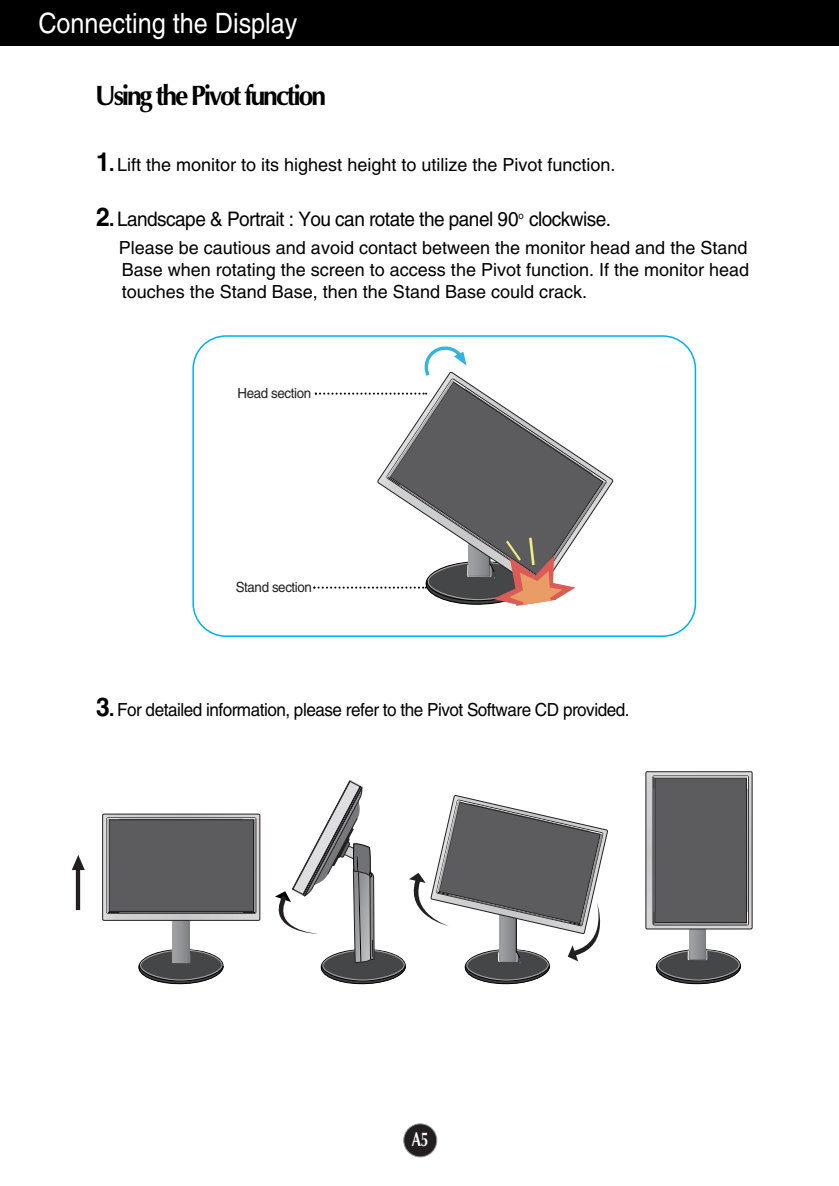
<style>
.page{position:relative;width:839px;height:1186px;background:#fff}
.page>*{position:absolute;margin:0;border:0;box-sizing:border-box;transform-origin:0 0}
.t1{font:700 28px "Optima";letter-spacing:-.085em;color:#000;scale:.95 1}
.t2{font:28px "Helvetica";color:#fff;scale:.9 1}
.t3{font:20px "Helvetica";letter-spacing:-.03em;color:#000;scale:.95 1}
.t4{font:700 20px "Optima";color:#fff;scale:.7 1}
.t5{font:18px/22px "Helvetica";color:#000;text-align:justify}
.t6{font:18px "Helvetica";letter-spacing:-.03em;color:#000;scale:.95 1}
.t7{font:14px "Helvetica";letter-spacing:-.03em;color:#231f20;scale:.95 1}
.s1{font-weight:700;font-size:26px}
.s2{font-weight:700;font-size:20px}
.s3{font-weight:700}
</style>
<div class="page">
<div style="left:403px;top:1123px;width:34px;height:33px;background:#231f20;border-radius:50%"></div>
<div style="left:403px;top:1123px;width:34px;height:34px;border:1px solid #939598;border-radius:50%"></div>
<div style="left:0;top:0;width:839px;height:45px;background:#000"></div>
<svg style="left:275px;top:780px;width:333px;height:205px"></svg>
<img style="left:689px;top:928px;width:17px;height:20px">
<svg style="left:655px;top:948px;width:86px;height:36px"></svg>
<img style="left:646px;top:771px;width:106px;height:157px">
<div style="left:645px;top:771px;width:107px;height:157px;border:1px solid #231f20"></div>
<div style="left:653px;top:776px;width:94px;height:148px;background:#5c5c5f"></div>
<svg style="left:138px;top:948px;width:86px;height:36px"></svg>
<img style="left:173px;top:920px;width:17px;height:42px">
<img style="left:103px;top:813px;width:157px;height:107px">
<div style="left:102px;top:813px;width:158px;height:107px;border:1px solid #231f20"></div>
<div style="left:107px;top:817px;width:149px;height:96px;border:1px solid #231f20"></div>
<svg style="left:107px;top:818px;width:149px;height:94px;background:#5d5d60"></svg>
<svg style="left:72px;top:855px;width:13px;height:54px"></svg>
<div style="left:192px;top:335px;width:504px;height:301px;border:2px solid #00aeef;border-radius:33px"></div>
<svg style="left:313px;top:346px;width:292px;height:260px"></svg>
<h1 class="t2" style="left:38px;top:13px;width:289px">Connecting the Display</h1>
<h1 class="t1" style="left:95px;top:84px;width:244px">Using the Pivot function</h1>
<p class="t5" style="left:96px;top:155px;width:521px"><span class="s1">1</span><span class="s2">.</span> Lift the monitor to its highest height to utilize the Pivot function.</p>
<p class="t3" style="left:96px;top:211px;width:543px"><span class="s1">2</span><span class="s3">.</span> Landscape &amp; Portrait : You can rotate the panel 90<sup>o</sup> clockwise.</p>
<p class="t5" style="left:119px;top:238px;width:632px">Please be cautious and avoid contact between the monitor head and the Stand Base when rotating the screen to access the Pivot function. If the monitor head touches the Stand Base, then the Stand Base could crack.</p>
<p class="t7" style="left:237px;top:388px;width:79px">Head section</p>
<p class="t7" style="left:236px;top:581px;width:82px">Stand section</p>
<p class="t6" style="left:96px;top:703px;width:563px"><span class="s1">3</span><span class="s2">.</span> For detailed information, please refer to the Pivot Software CD provided.</p>
<p class="t4" style="left:412px;top:1131px;width:25px">A5</p>
</div>
